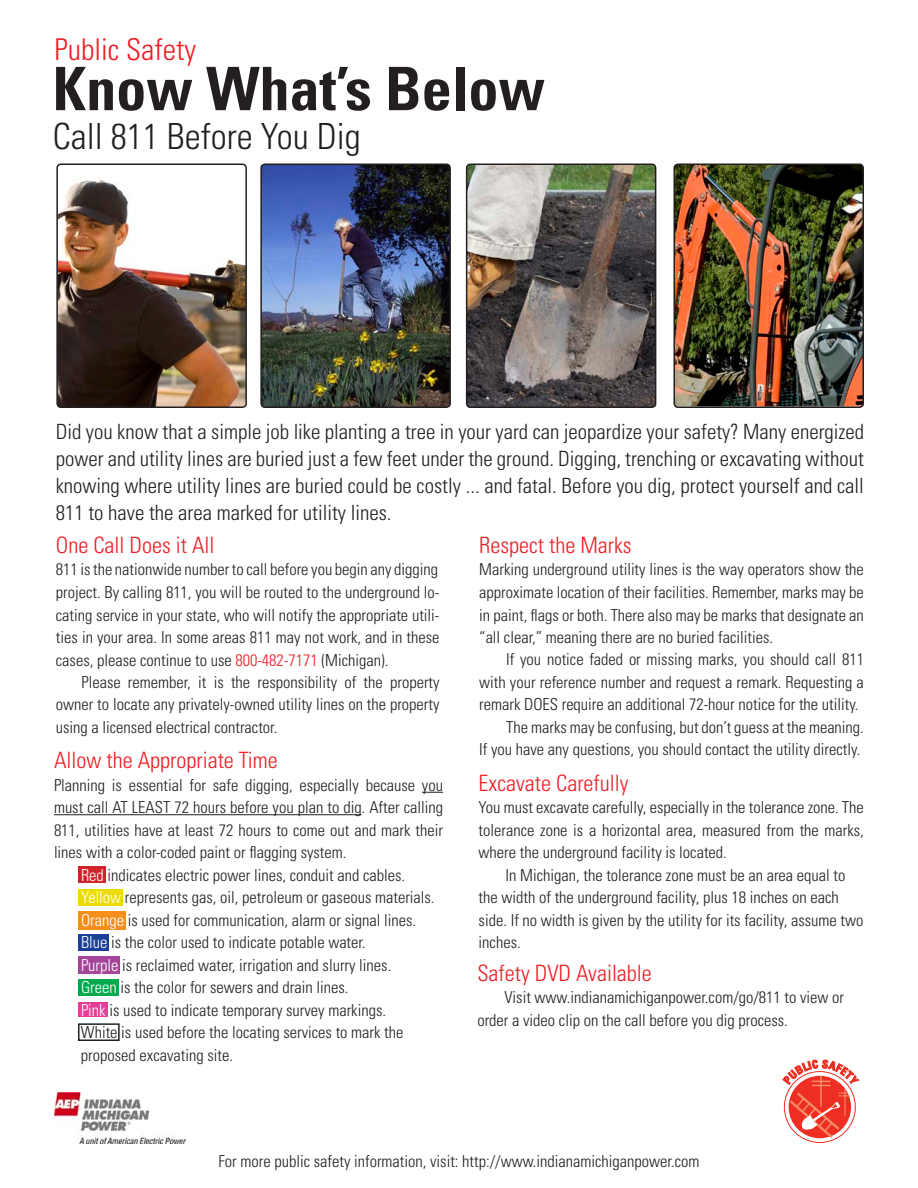
<style>
.page{position:relative;width:918px;height:1188px;background:#fff}
.page>*{position:absolute;margin:0;border:0;box-sizing:border-box;transform-origin:0 0}
.t1{font:700 condensed 60px "Univers LT Std";color:#231f20}
.t2{font:300 condensed 36px "Univers LT Std";color:#231f20}
.t3{font:300 condensed 30px "Univers LT Std";color:#ee1d23}
.t4{font:300 condensed 22.5px "Univers LT Std";color:#ee1d23}
.t5{font:300 condensed 21px/27px "Univers LT Std";color:#231f20;text-align:justify}
.t6{font:300 condensed 16.5px/22.5px "Univers LT Std";color:#231f20;text-align:justify}
.s1{color:#ee1d23}
.s2{color:#fff}
</style>
<div class="page">
<img style="left:59px;top:179px;width:185px;height:226px">
<div style="left:56px;top:164px;width:191px;height:244px;border:2px solid #231f20;border-radius:4px"></div>
<img style="left:467px;top:164px;width:189px;height:243px">
<div style="left:466px;top:164px;width:190px;height:244px;border:2px solid #231f20;border-radius:4px"></div>
<img style="left:261px;top:164px;width:189px;height:241px">
<div style="left:260px;top:164px;width:191px;height:244px;border:2px solid #231f20;border-radius:4px"></div>
<svg style="left:782px;top:1059px;width:78px;height:81px"></svg>
<div style="left:78px;top:1023px;width:42px;height:18px;border:2px solid #231f20"></div>
<div style="left:78px;top:1002px;width:30px;height:15px;background:#e63e97"></div>
<div style="left:78px;top:979px;width:40px;height:16px;background:#00a94d"></div>
<div style="left:78px;top:956px;width:42px;height:18px;background:#a54499"></div>
<div style="left:78px;top:912px;width:47px;height:18px;background:#f68e1e"></div>
<div style="left:78px;top:934px;width:31px;height:17px;background:#1b3f94"></div>
<div style="left:78px;top:890px;width:45px;height:16px;background:#ebdb01"></div>
<div style="left:79px;top:866px;width:27px;height:16px;background:#d1232a"></div>
<svg style="left:422px;top:792px;width:21px;height:1px"></svg>
<hr style="left:54px;top:814px;width:308px;height:1px;background:#231f20">
<img style="left:674px;top:164px;width:189px;height:241px">
<div style="left:674px;top:164px;width:190px;height:244px;border:2px solid #231f20;border-radius:4px"></div>
<img style="left:54px;top:1092px;width:131px;height:51px">
<p class="t3" style="left:55px;top:31px;width:143px">Public Safety</p>
<p class="t1" style="left:53px;top:52px;width:494px">Know What’s Below</p>
<p class="t2" style="left:53px;top:115px;width:309px">Call 811 Before You Dig</p>
<p class="t5" style="left:56px;top:418px;width:810px">Did you know that a simple job like planting a tree in your yard can jeopardize your safety? Many energized power and utility lines are buried just a few feet under the ground. Digging, trenching or excavating without knowing where utility lines are buried could be costly ... and fatal. Before you dig, protect yourself and call 811 to have the area marked for utility lines.</p>
<p class="t4" style="left:479px;top:532px;width:154px">Respect the Marks</p>
<p class="t6" style="left:479px;top:558px;width:386px">Marking underground utility lines is the way operators show the approximate location of their facilities. Remember, marks may be in paint, flags or both. There also may be marks that designate an “all clear,” meaning there are no buried facilities.</p>
<p class="t6" style="left:479px;top:648px;width:386px;text-indent:27px">If you notice faded or missing marks, you should call 811 with your reference number and request a remark. Requesting a remark DOES require an additional 72-hour notice for the utility.</p>
<p class="t6" style="left:479px;top:716px;width:386px;text-align:right">The marks may be confusing, but don’t guess at the meaning.<br>If you have any questions, you should contact the utility directly.</p>
<p class="t4" style="left:56px;top:532px;width:160px">One Call Does it All</p>
<p class="t6" style="left:56px;top:558px;width:385px">811 is the nationwide number to call before you begin any digging project. By calling 811, you will be routed to the underground lo&shy;cating service in your state, who will notify the appropriate utili&shy;ties in your area. In some areas 811 may not work, and in these cases, please continue to use <span class="s1">800-482-7171</span> (Michigan).</p>
<p class="t6" style="left:56px;top:671px;width:385px;text-indent:25px">Please remember, it is the responsibility of the property owner to locate any privately-owned utility lines on the property using a licensed electrical contractor.</p>
<p class="t4" style="left:54px;top:747px;width:225px">Allow the Appropriate Time</p>
<p class="t6" style="left:54px;top:774px;width:391px">Planning is essential for safe digging, especially because you must call AT LEAST 72 hours before you plan to dig. After calling 811, utilities have at least 72 hours to come out and mark their lines with a color-coded paint or flagging system.</p>
<p class="t6" style="left:81px;top:864px;width:326px"><span class="s2">Red</span> indicates electric power lines, conduit and cables.</p>
<p class="t6" style="left:81px;top:886px;width:355px"><span class="s2">Yellow</span> represents gas, oil, petroleum or gaseous materials.</p>
<p class="t6" style="left:81px;top:909px;width:337px"><span class="s2">Orange</span> is used for communication, alarm or signal lines.</p>
<p class="t6" style="left:81px;top:931px;width:286px"><span class="s2">Blue</span> is the color used to indicate potable water.</p>
<p class="t6" style="left:81px;top:954px;width:312px"><span class="s2">Purple</span> is reclaimed water, irrigation and slurry lines.</p>
<p class="t6" style="left:81px;top:976px;width:269px"><span class="s2">Green</span> is the color for sewers and drain lines.</p>
<p class="t6" style="left:81px;top:999px;width:307px"><span class="s2">Pink</span> is used to indicate temporary survey markings.</p>
<p class="t6" style="left:81px;top:1021px;width:324px">White is used before the locating services to mark the proposed excavating site.</p>
<p class="t4" style="left:479px;top:769px;width:151px">Excavate Carefully</p>
<p class="t6" style="left:479px;top:796px;width:387px">You must excavate carefully, especially in the tolerance zone. The tolerance zone is a horizontal area, measured from the marks, where the underground facility is located.</p>
<p class="t6" style="left:479px;top:864px;width:386px;text-align:left;text-indent:27px">In Michigan, the tolerance zone must be an area equal to the width of the underground facility, plus 18 inches on each side. If no width is given by the utility for its facility, assume two inches.</p>
<p class="t4" style="left:477px;top:959px;width:176px">Safety DVD Available</p>
<p class="t6" style="left:504px;top:986px;width:341px">Visit www.indianamichiganpower.com/go/811 to view or</p>
<p class="t6" style="left:477px;top:1009px;width:312px">order a video clip on the call before you dig process.</p>
<p class="t6" style="left:219px;top:1150px;width:482px">For more public safety information, visit: http://www.indianamichiganpower.com</p>
</div>
